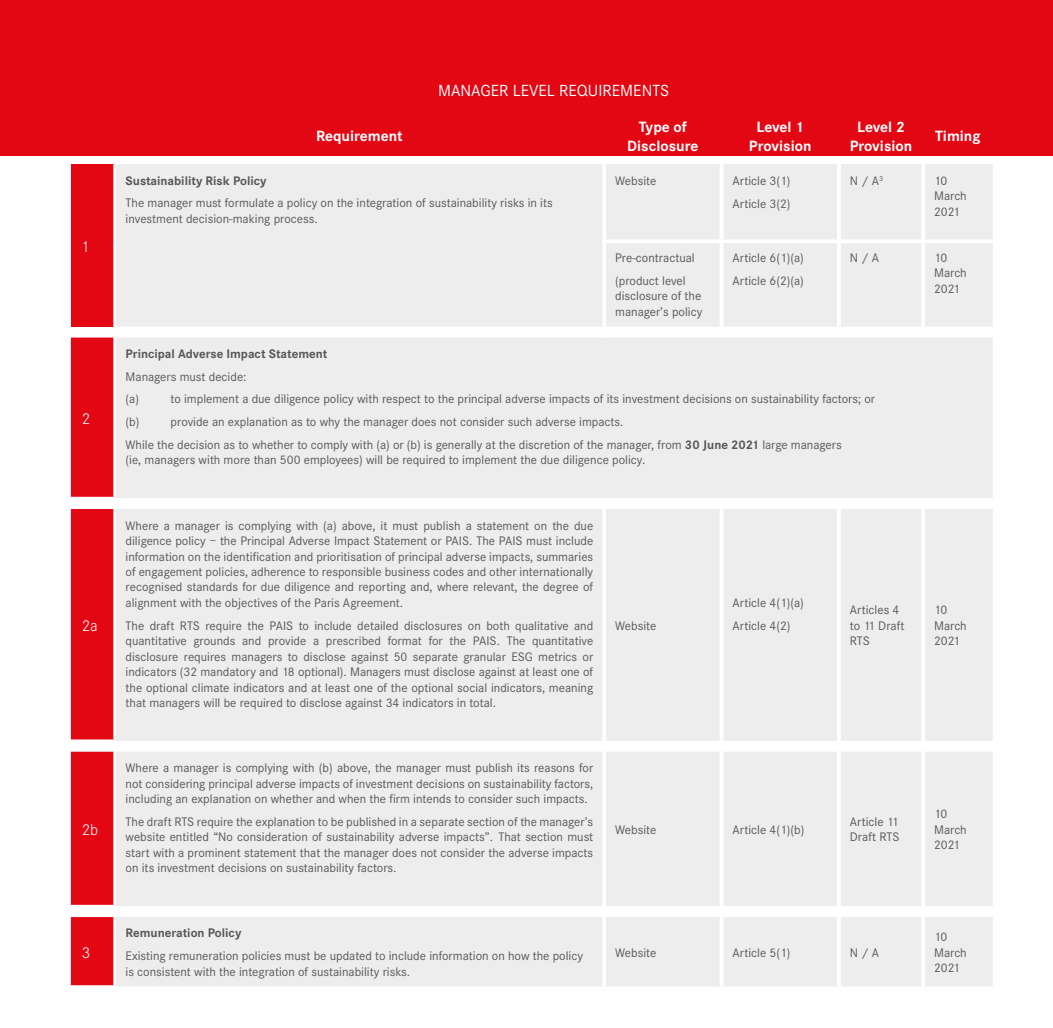
<style>
.page{position:relative;width:1053px;height:1028px;background:#fff}
.page>*{position:absolute;margin:0;border:0;box-sizing:border-box;transform-origin:0 0}
.t1{font:16.75px "Corporate S";color:#fff}
.t2{font:300 16.25px "Corporate S";color:#fff}
.t3{font:700 15.5px/18.5px "Corporate S";color:#fff;text-align:center}
.t4{font:12.88px/15.5px "Corporate S";color:#575756}
.t5{font:700 12.88px "Corporate S";color:#575756}
.s1{font-weight:700}
</style>
<div class="page">
<div style="left:0;top:0;width:1052px;height:156px;background:#e30613"></div>
<div style="left:71px;top:164px;width:44px;height:162px;background:#e30613"></div>
<div style="left:116px;top:164px;width:876px;height:822px;background:#ededed"></div>
<hr style="left:113px;top:164px;width:3px;height:77px;background:#fff">
<hr style="left:113px;top:241px;width:3px;height:85px;background:#fff">
<div style="left:71px;top:326px;width:44px;height:659px;background:#e30613"></div>
<hr style="left:719px;top:509px;width:4px;height:231px;background:#fff">
<svg style="left:836px;top:509px;width:4px;height:231px"></svg>
<hr style="left:921px;top:509px;width:4px;height:231px;background:#fff">
<hr style="left:719px;top:740px;width:4px;height:11px;background:#fff">
<hr style="left:836px;top:740px;width:4px;height:11px;background:#fff">
<hr style="left:921px;top:740px;width:4px;height:11px;background:#fff">
<hr style="left:719px;top:751px;width:4px;height:155px;background:#fff">
<svg style="left:836px;top:751px;width:4px;height:155px"></svg>
<hr style="left:921px;top:751px;width:4px;height:155px;background:#fff">
<hr style="left:719px;top:906px;width:4px;height:11px;background:#fff">
<hr style="left:836px;top:906px;width:4px;height:11px;background:#fff">
<hr style="left:921px;top:906px;width:4px;height:11px;background:#fff">
<hr style="left:719px;top:917px;width:4px;height:69px;background:#fff">
<svg style="left:836px;top:917px;width:4px;height:69px"></svg>
<hr style="left:921px;top:917px;width:4px;height:69px;background:#fff">
<hr style="left:719px;top:164px;width:4px;height:75px;background:#fff">
<svg style="left:836px;top:164px;width:4px;height:75px"></svg>
<hr style="left:921px;top:164px;width:4px;height:75px;background:#fff">
<hr style="left:602px;top:239px;width:119px;height:4px;background:#fff">
<hr style="left:721px;top:239px;width:117px;height:4px;background:#fff">
<hr style="left:719px;top:243px;width:4px;height:83px;background:#fff">
<hr style="left:838px;top:239px;width:85px;height:4px;background:#fff">
<svg style="left:836px;top:243px;width:4px;height:83px"></svg>
<hr style="left:923px;top:239px;width:69px;height:4px;background:#fff">
<hr style="left:921px;top:243px;width:4px;height:83px;background:#fff">
<hr style="left:602px;top:164px;width:4px;height:75px;background:#fff">
<hr style="left:602px;top:243px;width:4px;height:83px;background:#fff">
<hr style="left:602px;top:326px;width:4px;height:11px;background:#fff">
<hr style="left:602px;top:509px;width:4px;height:231px;background:#fff">
<hr style="left:602px;top:740px;width:4px;height:11px;background:#fff">
<hr style="left:602px;top:751px;width:4px;height:155px;background:#fff">
<hr style="left:602px;top:906px;width:4px;height:11px;background:#fff">
<hr style="left:602px;top:917px;width:4px;height:69px;background:#fff">
<hr style="left:113px;top:337px;width:3px;height:160px;background:#fff">
<hr style="left:71px;top:497px;width:45px;height:2px;background:#fff">
<hr style="left:113px;top:509px;width:3px;height:230px;background:#fff">
<hr style="left:71px;top:739px;width:45px;height:3px;background:#fff">
<hr style="left:113px;top:751px;width:3px;height:153px;background:#fff">
<hr style="left:71px;top:904px;width:45px;height:3px;background:#fff">
<hr style="left:113px;top:917px;width:3px;height:68px;background:#fff">
<p class="t2" style="left:82px;top:237px;width:10px">1</p>
<p class="t2" style="left:82px;top:410px;width:10px">2</p>
<p class="t2" style="left:82px;top:616px;width:17px">2a</p>
<p class="t2" style="left:82px;top:820px;width:18px">2b</p>
<p class="t2" style="left:82px;top:943px;width:10px">3</p>
<h1 class="t1" style="left:438px;top:81px;width:232px">MANAGER LEVEL REQUIREMENTS</h1>
<p class="t3" style="left:316px;top:127px;width:88px">Requirement</p>
<p class="t3" style="left:627px;top:118px;width:73px">Type of<br>Disclosure</p>
<p class="t3" style="left:749px;top:118px;width:64px">Level 1<br>Provision</p>
<p class="t3" style="left:849px;top:118px;width:64px">Level 2<br>Provision</p>
<p class="t3" style="left:935px;top:127px;width:47px">Timing</p>
<p class="t5" style="left:126px;top:173px;width:142px">Sustainability Risk Policy</p>
<p class="t4" style="left:126px;top:195px;width:428px">The manager must formulate a policy on the integration of sustainability risks in its investment decision-making process.</p>
<p class="t4" style="left:615px;top:173px;width:43px">Website</p>
<p class="t4" style="left:732px;top:169px;width:59px;line-height:22.8px">Article 3(1)<br>Article 3(2)</p>
<p class="t4" style="left:849px;top:173px;width:35px">N / A<sup>3</sup></p>
<p class="t4" style="left:934px;top:173px;width:34px">10<br>March<br>2021</p>
<p class="t4" style="left:615px;top:246px;width:81px;line-height:22.8px">Pre-contractual (product level</p>
<p class="t4" style="left:615px;top:288px;width:89px">disclosure of the manager’s policy</p>
<p class="t4" style="left:732px;top:246px;width:73px;line-height:22.8px">Article 6(1)(a)<br>Article 6(2)(a)</p>
<p class="t4" style="left:849px;top:250px;width:31px">N / A</p>
<p class="t4" style="left:934px;top:250px;width:34px">10<br>March<br>2021</p>
<p class="t5" style="left:126px;top:346px;width:203px">Principal Adverse Impact Statement</p>
<p class="t4" style="left:126px;top:365px;width:122px;line-height:22.8px">Managers must decide: (a)</p>
<p class="t4" style="left:171px;top:391px;width:706px">to implement a due diligence policy with respect to the principal adverse impacts of its investment decisions on sustainability factors; or</p>
<p class="t4" style="left:126px;top:410px;width:717px;line-height:22.8px;text-indent:45px">provide an explanation as to why the manager does not consider such adverse impacts.<br>While the decision as to whether to comply with (a) or (b) is generally at the discretion of the manager, from <span class="s1">30 June 2021</span> large managers</p>
<p class="t4" style="left:126px;top:452px;width:521px">(ie, managers with more than 500 employees) will be required to implement the due diligence policy.</p>
<p class="t4" style="left:126px;top:414px;width:15px">(b)</p>
<p class="t4" style="left:126px;top:518px;width:469px;text-align:justify">Where a manager is complying with (a) above, it must publish a statement on the due diligence policy – the Principal Adverse Impact Statement or PAIS. The PAIS must include information on the identification and prioritisation of principal adverse impacts, summaries of engagement policies, adherence to responsible business codes and other internationally recognised standards for due diligence and reporting and, where relevant, the degree of alignment with the objectives of the Paris Agreement.</p>
<p class="t4" style="left:126px;top:618px;width:469px;text-align:justify">The draft RTS require the PAIS to include detailed disclosures on both qualitative and quantitative grounds and provide a prescribed format for the PAIS. The quantitative disclosure requires managers to disclose against 50 separate granular ESG metrics or indicators (32 mandatory and 18 optional). Managers must disclose against at least one of the optional climate indicators and at least one of the optional social indicators, meaning that managers will be required to disclose against 34 indicators in total.</p>
<p class="t4" style="left:615px;top:618px;width:43px">Website</p>
<p class="t4" style="left:732px;top:591px;width:73px;line-height:22.8px">Article 4(1)(a)<br>Article 4(2)</p>
<p class="t4" style="left:849px;top:602px;width:56px">Articles 4 to 11 Draft<br>RTS</p>
<p class="t4" style="left:934px;top:602px;width:34px">10<br>March<br>2021</p>
<p class="t4" style="left:126px;top:760px;width:469px;text-align:justify">Where a manager is complying with (b) above, the manager must publish its reasons for not considering principal adverse impacts of investment decisions on sustainability factors, including an explanation on whether and when the firm intends to consider such impacts.</p>
<p class="t4" style="left:126px;top:814px;width:469px;text-align:justify">The draft RTS require the explanation to be published in a separate section of the manager’s website entitled “No consideration of sustainability adverse impacts”. That section must start with a prominent statement that the manager does not consider the adverse impacts on its investment decisions on sustainability factors.</p>
<p class="t4" style="left:615px;top:822px;width:43px">Website</p>
<p class="t4" style="left:732px;top:822px;width:73px">Article 4(1)(b)</p>
<p class="t4" style="left:849px;top:814px;width:51px">Article 11<br>Draft RTS</p>
<p class="t4" style="left:934px;top:806px;width:34px">10<br>March<br>2021</p>
<p class="t5" style="left:126px;top:925px;width:117px">Remuneration Policy</p>
<p class="t4" style="left:126px;top:948px;width:459px">Existing remuneration policies must be updated to include information on how the policy is consistent with the integration of sustainability risks.</p>
<p class="t4" style="left:615px;top:944px;width:43px">Website</p>
<p class="t4" style="left:732px;top:944px;width:59px">Article 5(1)</p>
<p class="t4" style="left:849px;top:944px;width:31px">N / A</p>
<p class="t4" style="left:934px;top:929px;width:34px">10<br>March<br>2021</p>
</div>
